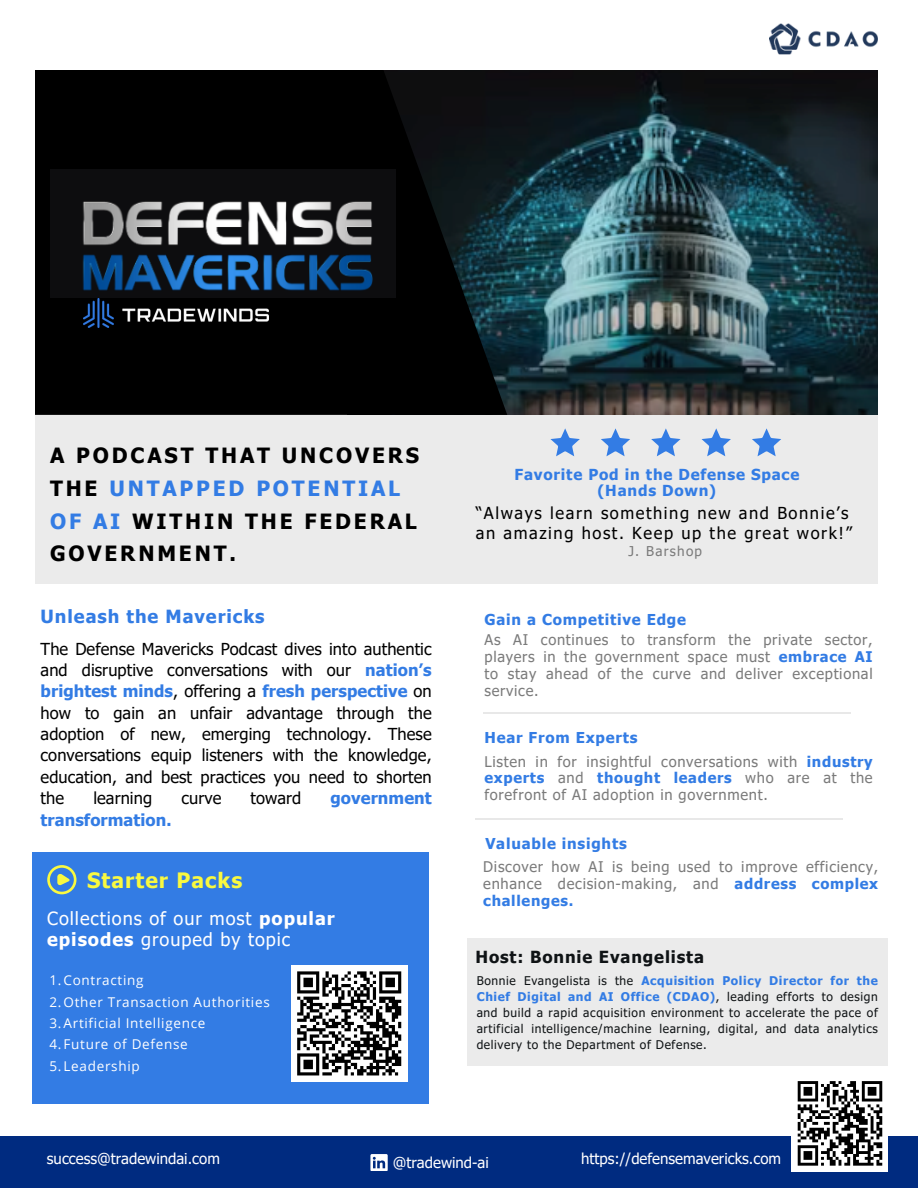
<style>
.page{position:relative;width:918px;height:1188px;background:#fff}
.page>*{position:absolute;margin:0;border:0;box-sizing:border-box;transform-origin:0 0}
.t1{font:700 21.15px "Tahoma";letter-spacing:.05em;color:#f9f940}
.t2{font:700 21px/32.7px "Tahoma";letter-spacing:.135em;color:#000}
.t3{font:18.15px/20.2px "Tahoma";letter-spacing:.05em;color:#fff}
.t4{font:700 18.15px "Tahoma";letter-spacing:.05em;color:#337ce4}
.t5{font:700 16.65px "Tahoma";letter-spacing:.05em;color:#0f1315}
.t6{font:16.5px/21.3px "Tahoma";letter-spacing:.005em;color:#000;text-align:justify}
.t7{font:16.5px/20.2px "Tahoma";letter-spacing:.095em;color:#000}
.t8{font:700 16.5px "Tahoma";letter-spacing:.005em;color:#337ce4}
.t9{font:700 15.15px "Tahoma";letter-spacing:.05em;color:#337ce4}
.t10{font:15px "Tahoma";color:#fff}
.t11{font:700 15px "Tahoma";letter-spacing:.05em;color:#337ce4}
.t12{font:14.7px/16.8px "Tahoma";letter-spacing:.05em;color:#7b7b7b;text-align:justify}
.t13{font:13.5px "Open Sans";letter-spacing:.05em;color:#fff}
.t14{font:13.5px "Tahoma";letter-spacing:.095em;color:#7b7b7b}
.t15{font:12px/16px "Tahoma";letter-spacing:.05em;color:#0f1315;text-align:justify}
.s1{color:#337ce4}
.s2{font-weight:700;color:#337ce4}
.s3{font-weight:700}
</style>
<div class="page">
<div style="left:35px;top:414px;width:842px;height:169px;background:#e8e8e8"></div>
<img style="left:507px;top:70px;width:370px;height:345px">
<svg style="left:35px;top:70px;width:472px;height:345px;background:#070d0f"></svg>
<div style="left:39px;top:70px;width:325px;height:341px;background:#000"></div>
<img style="left:84px;top:298px;width:184px;height:30px">
<div style="left:0;top:1137px;width:918px;height:51px;background:#002b80"></div>
<svg style="left:370px;top:1154px;width:17px;height:17px"></svg>
<img style="left:770px;top:23px;width:108px;height:32px">
<div style="left:32px;top:852px;width:397px;height:251px;background:#337ce4"></div>
<div style="left:792px;top:1075px;width:96px;height:96px;background:#fff"></div>
<svg style="left:797px;top:1081px;width:86px;height:85px"></svg>
<svg style="left:550px;top:428px;width:30px;height:28px"></svg>
<svg style="left:601px;top:428px;width:29px;height:28px"></svg>
<svg style="left:651px;top:428px;width:29px;height:28px"></svg>
<svg style="left:702px;top:428px;width:29px;height:28px"></svg>
<svg style="left:752px;top:428px;width:29px;height:28px"></svg>
<div style="left:291px;top:965px;width:117px;height:117px;background:#fff"></div>
<svg style="left:297px;top:971px;width:105px;height:105px"></svg>
<svg style="left:47px;top:865px;width:29px;height:29px"></svg>
<img style="left:50px;top:169px;width:345px;height:128px">
<div style="left:467px;top:939px;width:421px;height:127px;background:#ebebeb"></div>
<hr style="left:483px;top:713px;width:367px;height:1px;background:#e8e8e8">
<hr style="left:476px;top:818px;width:367px;height:2px;background:#e8e8e8">
<p class="t2" style="left:50px;top:439px;width:371px">A PODCAST THAT UNCOVERS<br>THE <span class="s1">UNTAPPED POTENTIAL<br>OF AI</span> WITHIN THE FEDERAL<br>GOVERNMENT.</p>
<p class="t4" style="left:41px;top:605px;width:226px">Unleash the Mavericks</p>
<p class="t6" style="left:41px;top:637px;width:393px">The Defense Mavericks Podcast dives into authentic and disruptive conversations with our <span class="s2">nation’s brightest minds</span>, offering a <span class="s2">fresh perspective</span> on how to gain an unfair advantage through the adoption of new, emerging technology. These conversations equip listeners with the knowledge, education, and best practices you need to shorten the</p>
<p class="t6" style="left:93px;top:787px;width:60px">learning</p>
<p class="t6" style="left:181px;top:787px;width:41px">curve</p>
<p class="t6" style="left:251px;top:787px;width:52px">toward</p>
<p class="t8" style="left:330px;top:788px;width:103px">government</p>
<p class="t8" style="left:41px;top:809px;width:132px">transformation.</p>
<p class="t1" style="left:87px;top:867px;width:157px">Starter Packs</p>
<p class="t3" style="left:47px;top:908px;width:289px">Collections of our most <span class="s3">popular episodes</span> grouped by topic</p>
<p class="t13" style="left:49px;top:971px;width:96px">1.Contracting</p>
<p class="t13" style="left:49px;top:992px;width:222px">2.Other Transaction Authorities</p>
<p class="t13" style="left:49px;top:1014px;width:157px">3.Artificial Intelligence</p>
<p class="t13" style="left:49px;top:1035px;width:140px">4.Future of Defense</p>
<p class="t13" style="left:49px;top:1056px;width:92px">5.Leadership</p>
<p class="t9" style="left:514px;top:465px;width:286px">Favorite Pod in the Defense Space</p>
<p class="t9" style="left:598px;top:481px;width:120px">(Hands Down)</p>
<p class="t7" style="left:476px;top:502px;width:378px">“Always learn something new and Bonnie’s an amazing host. Keep up the great work!”</p>
<p class="t14" style="left:628px;top:543px;width:75px">J. Barshop</p>
<p class="t11" style="left:485px;top:610px;width:203px">Gain a Competitive Edge</p>
<p class="t12" style="left:485px;top:631px;width:390px">As AI continues to transform the private sector, players in the government space must <span class="s2">embrace AI </span>to stay ahead of the curve and deliver exceptional service.</p>
<p class="t11" style="left:485px;top:728px;width:154px">Hear From Experts</p>
<p class="t12" style="left:485px;top:752px;width:390px">Listen in for insightful conversations with <span class="s2">industry experts</span> and <span class="s2">thought leaders</span> who are at the forefront of AI adoption in government.</p>
<p class="t11" style="left:485px;top:834px;width:143px">Valuable insights</p>
<p class="t12" style="left:483px;top:858px;width:396px">Discover how AI is being used to improve efficiency, enhance decision-making, and <span class="s2">address complex challenges.</span></p>
<p class="t5" style="left:475px;top:947px;width:230px">Host: Bonnie Evangelista</p>
<p class="t15" style="left:477px;top:973px;width:403px">Bonnie Evangelista is the <span class="s2">Acquisition Policy Director for the Chief Digital and AI Office (CDAO)</span>, leading efforts to design and build a rapid acquisition environment to accelerate the pace of artificial intelligence/machine learning, digital, and data analytics delivery to the Department of Defense.</p>
<p class="t10" style="left:47px;top:1149px;width:174px">success@tradewindai.com</p>
<p class="t10" style="left:393px;top:1153px;width:98px">@tradewind-ai</p>
<p class="t10" style="left:581px;top:1149px;width:201px">https://defensemavericks.com</p>
</div>
